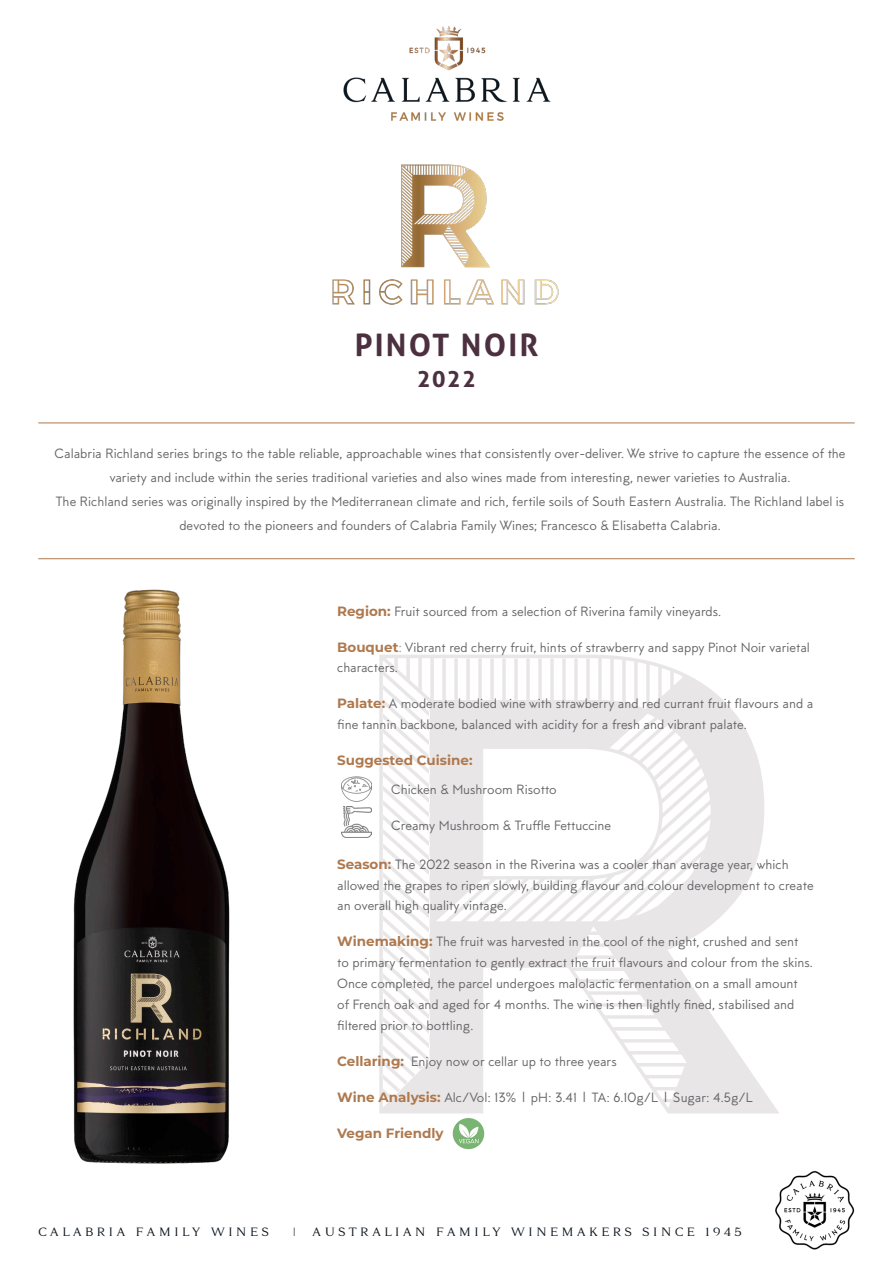
<style>
.page{position:relative;width:893px;height:1263px;background:#fff}
.page>*{position:absolute;margin:0;border:0;box-sizing:border-box;transform-origin:0 0}
.t1{font:700 30.9px "Aller";letter-spacing:.07em;color:#4c3040}
.t2{font:700 22.5px "Aller";color:#4c3040}
.t3{font:13.5px/20.9px "MTT Milano";color:#636366}
.t4{font:700 13.5px "Montserrat";color:#af784d}
.t5{font:12px "Tautz W00";letter-spacing:.25em;color:#0d1720}
.s1{font-family:"Montserrat";font-weight:700;color:#af784d}
.s2{color:#979481}
</style>
<div class="page">
<svg style="left:379px;top:655px;width:400px;height:458px"></svg>
<img style="left:775px;top:1170px;width:80px;height:80px">
<img style="left:343px;top:26px;width:208px;height:95px">
<hr style="left:38px;top:422px;width:817px;height:1px;background:#af784d">
<hr style="left:38px;top:558px;width:817px;height:1px;background:#af784d">
<div style="left:453px;top:1118px;width:31px;height:31px;background:#7ab473;border-radius:50%"></div>
<svg style="left:459px;top:1124px;width:19px;height:19px"></svg>
<img style="left:73px;top:589px;width:157px;height:575px">
<img style="left:341px;top:776px;width:30px;height:62px">
<img style="left:332px;top:164px;width:227px;height:141px">
<p class="t1" style="left:355px;top:326px;width:185px">PINOT NOIR</p>
<p class="t2" style="left:417px;top:365px;width:60px">2022</p>
<p class="t3" style="left:55px;top:441px;width:792px;line-height:24px;text-align:center">Calabria Richland series brings to the table reliable, approachable wines that consistently over-deliver. We strive to capture the essence of the variety and include within the series traditional varieties and also wines made from interesting, newer varieties to Australia.</p>
<p class="t3" style="left:56px;top:489px;width:790px;line-height:24px;text-align:center">The Richland series was originally inspired by the Mediterranean climate and rich, fertile soils of South Eastern Australia. The Richland label is devoted to the pioneers and founders of Calabria Family Wines; Francesco &amp; Elisabetta Calabria.</p>
<p class="t3" style="left:337px;top:601px;width:385px"><span class="s1">Region:</span> Fruit sourced from a selection of Riverina family vineyards.</p>
<p class="t3" style="left:337px;top:637px;width:474px"><span class="s1">Bouquet</span><span class="s2">:</span> Vibrant red cherry fruit, hints of strawberry and sappy Pinot Noir varietal characters.</p>
<p class="t3" style="left:337px;top:694px;width:478px"><span class="s1">Palate:</span> A moderate bodied wine with strawberry and red currant fruit flavours and a fine tannin backbone, balanced with acidity for a fresh and vibrant palate.</p>
<p class="t4" style="left:337px;top:751px;width:137px">Suggested Cuisine:</p>
<p class="t3" style="left:391px;top:779px;width:167px">Chicken &amp; Mushroom Risotto</p>
<p class="t3" style="left:391px;top:815px;width:222px">Creamy Mushroom &amp; Truffle Fettuccine</p>
<p class="t3" style="left:337px;top:854px;width:478px"><span class="s1">Season:</span> The 2022 season in the Riverina was a cooler than average year, which allowed the grapes to ripen slowly, building flavour and colour development to create an overall high quality vintage.</p>
<p class="t3" style="left:337px;top:932px;width:477px"><span class="s1">Winemaking:</span> The fruit was harvested in the cool of the night, crushed and sent to primary fermentation to gently extract the fruit flavours and colour from the skins.<br>Once completed, the parcel undergoes malolactic fermentation on a small amount of French oak and aged for 4 months. The wine is then lightly fined, stabilised and filtered prior to bottling.</p>
<p class="t3" style="left:337px;top:1051px;width:281px"><span class="s1">Cellaring:</span> Enjoy now or cellar up to three years</p>
<p class="t3" style="left:337px;top:1087px;width:417px"><span class="s1">Wine Analysis:</span> Alc/Vol: 13% | pH: 3.41 | TA: 6.10g/L | Sugar: 4.5g/L</p>
<p class="t4" style="left:337px;top:1123px;width:108px">Vegan Friendly</p>
<p class="t5" style="left:38px;top:1224px;width:232px">CALABRIA FAMILY WINES</p>
<p class="t5" style="left:293px;top:1224px;width:3px">|</p>
<p class="t5" style="left:312px;top:1224px;width:431px">AUSTRALIAN FAMILY WINEMAKERS SINCE 1945</p>
</div>
